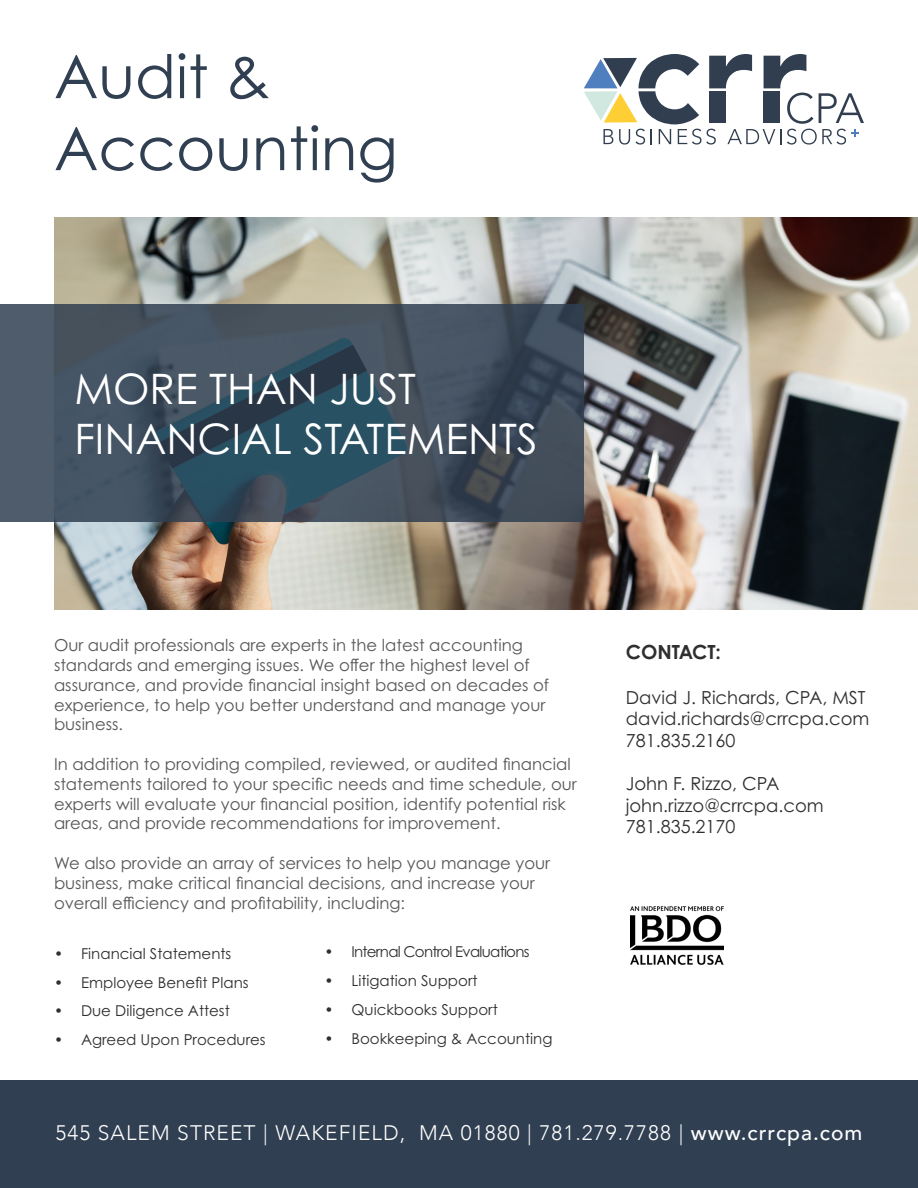
<style>
.page{position:relative;width:918px;height:1188px;background:#fff}
.page>*{position:absolute;margin:0;border:0;box-sizing:border-box;transform-origin:0 0}
.t1{font:60px "Century Gothic Pro";color:#303f51}
.t2{font:42px/50.4px "Century Gothic Pro";color:#fff}
.t3{font:300 21px "Avenir";letter-spacing:.05em;color:#fff}
.t4{font:700 19.5px "Century Gothic Pro";color:#2e2f2e}
.t5{font:18px "Century Gothic Pro";color:#2e2f2e}
.t6{font:16.5px/19.8px "Century Gothic Pro";color:#565759}
.t7{font:15px "Century Gothic Pro";color:#2e2f2e}
.t8{font:15px "Century Gothic Pro";letter-spacing:-.05em;color:#2e2f2e}
.s1{font-weight:500}
</style>
<div class="page">
<svg style="left:584px;top:54px;width:280px;height:91px"></svg>
<div style="left:0;top:1081px;width:918px;height:107px;background:#303f51"></div>
<img style="left:54px;top:217px;width:864px;height:392px">
<svg style="left:0;top:305px;width:584px;height:217px;background:#3e4f5e"></svg>
<img style="left:631px;top:906px;width:92px;height:59px">
<p class="t1" style="left:54px;top:40px;width:218px">Audit &amp;</p>
<p class="t1" style="left:54px;top:112px;width:345px">Accounting</p>
<p class="t2" style="left:75px;top:363px;width:465px">MORE THAN JUST<br>FINANCIAL STATEMENTS</p>
<p class="t6" style="left:54px;top:635px;width:497px">Our audit professionals are experts in the latest accounting standards and emerging issues. We offer the highest level of assurance, and provide financial insight based on decades of experience, to help you better understand and manage your business.</p>
<p class="t6" style="left:54px;top:754px;width:524px">In addition to providing compiled, reviewed, or audited financial statements tailored to your specific needs and time schedule, our experts will evaluate your financial position, identify potential risk areas, and provide recommendations for improvement.</p>
<p class="t6" style="left:54px;top:853px;width:498px">We also provide an array of services to help you manage your business, make critical financial decisions, and increase your overall efficiency and profitability, including:</p>
<p class="t7" style="left:54px;top:944px;width:179px">• Financial Statements</p>
<p class="t7" style="left:54px;top:973px;width:196px">• Employee Benefit Plans</p>
<p class="t7" style="left:54px;top:1002px;width:177px">• Due Diligence Attest</p>
<p class="t7" style="left:54px;top:1031px;width:213px">• Agreed Upon Procedures</p>
<p class="t8" style="left:325px;top:943px;width:207px">• Internal Control Evaluations</p>
<p class="t7" style="left:325px;top:971px;width:155px">• Litigation Support</p>
<p class="t7" style="left:325px;top:1000px;width:175px">• Quickbooks Support</p>
<p class="t7" style="left:325px;top:1029px;width:229px">• Bookkeeping &amp; Accounting</p>
<p class="t4" style="left:626px;top:639px;width:97px">CONTACT:</p>
<p class="t5" style="left:626px;top:686px;width:241px">David J. Richards, CPA, MST</p>
<p class="t5" style="left:626px;top:708px;width:245px">david.richards@crrcpa.com</p>
<p class="t5" style="left:626px;top:729px;width:111px">781.835.2160</p>
<p class="t5" style="left:626px;top:772px;width:155px">John F. Rizzo, CPA</p>
<p class="t5" style="left:626px;top:794px;width:199px">john.rizzo@crrcpa.com</p>
<p class="t5" style="left:626px;top:816px;width:111px">781.835.2170</p>
<p class="t3" style="left:55px;top:1120px;width:809px">545 SALEM STREET | WAKEFIELD, MA 01880 | 781.279.7788 | <span class="s1">www.crrcpa.com</span></p>
</div>
